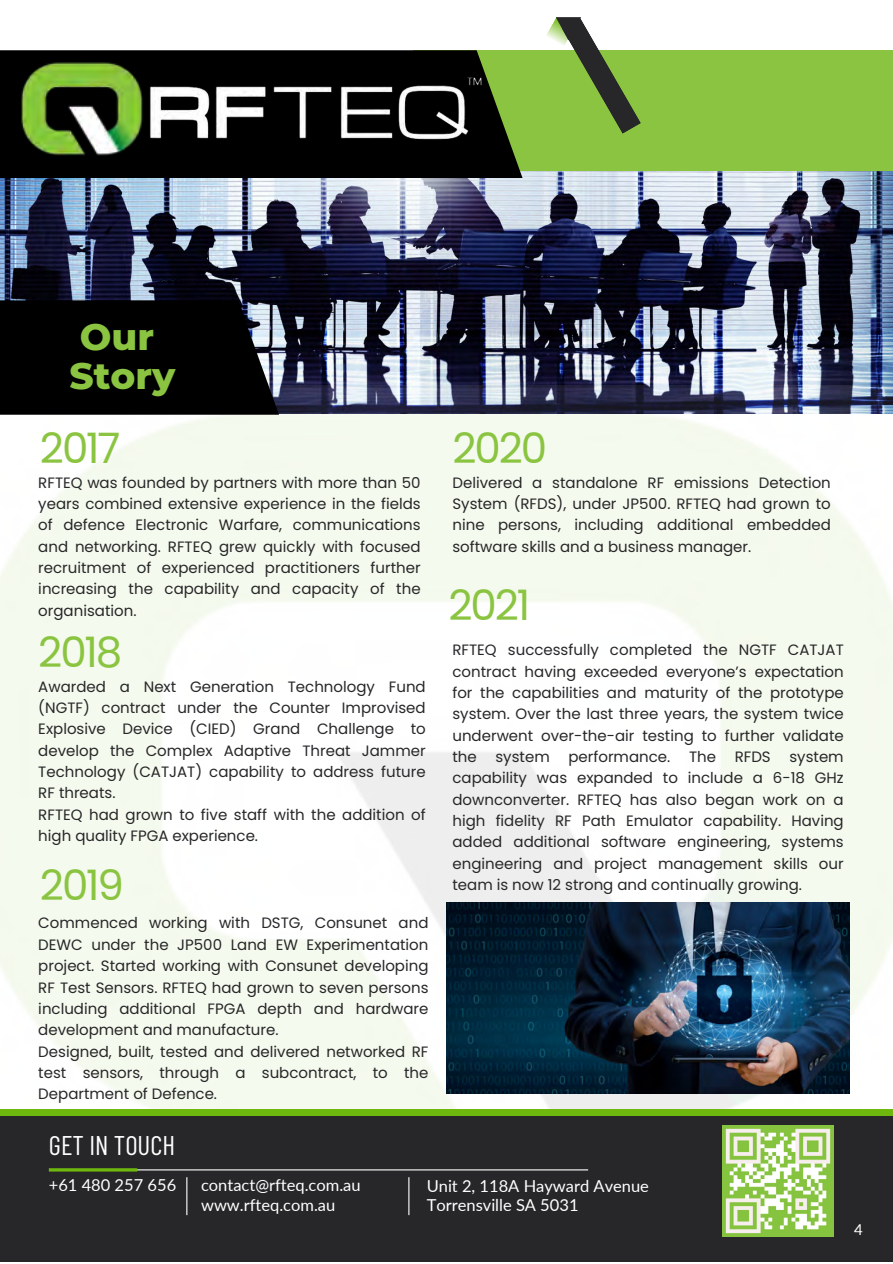
<style>
.page{position:relative;width:893px;height:1264px;background:#fff}
.page>*{position:absolute;margin:0;border:0;box-sizing:border-box;transform-origin:0 0}
.t1{font:42px "Poppins";letter-spacing:-.05em;color:#8ac441}
.t2{font:800 37.5px "Montserrat";color:#8ac441}
.t3{font:27px "Barlow Condensed";color:#fff}
.t4{font:16.5px "Lato";color:#fff}
.t5{font:15px/21.3px "Poppins";color:#272628;text-align:justify}
.t6{font:15px "Lato";color:#fff}
</style>
<div class="page">
<img style="left:0;top:171px;width:892px;height:214px">
<img style="left:0;top:385px;width:892px;height:723px">
<img style="left:447px;top:902px;width:402px;height:191px">
<div style="left:0;top:1112px;width:892px;height:150px;background:#272628"></div>
<div style="left:0;top:1108px;width:892px;height:7px;background:#6db70e"></div>
<hr style="left:51px;top:1169px;width:537px;height:1px;background:#fff">
<hr style="left:49px;top:1168px;width:88px;height:3px;background:#6db70e">
<hr style="left:186px;top:1177px;width:1px;height:38px;background:#fff">
<hr style="left:408px;top:1177px;width:1px;height:38px;background:#fff">
<img style="left:722px;top:1125px;width:111px;height:111px">
<div style="left:413px;top:51px;width:479px;height:120px;background:#8ac441"></div>
<svg style="left:522px;top:17px;width:119px;height:156px"></svg>
<svg style="left:0;top:50px;width:522px;height:128px;background:#101608"></svg>
<img style="left:17px;top:54px;width:141px;height:107px">
<img style="left:107px;top:64px;width:403px;height:99px">
<div style="left:0;top:300px;width:279px;height:115px;background:#000"></div>
<p class="t2" style="left:80px;top:313px;width:76px">Our</p>
<p class="t2" style="left:69px;top:353px;width:107px">Story</p>
<p class="t1" style="left:40px;top:418px;width:82px">2017</p>
<p class="t5" style="left:38px;top:471px;width:384px">RFTEQ was founded by partners with more than 50 years combined extensive experience in the fields of defence Electronic Warfare, communications and networking. RFTEQ grew quickly with focused recruitment of experienced practitioners further increasing the capability and capacity of the organisation.</p>
<p class="t1" style="left:38px;top:622px;width:86px">2018</p>
<p class="t5" style="left:38px;top:675px;width:389px">Awarded a Next Generation Technology Fund (NGTF) contract under the Counter Improvised Explosive Device (CIED) Grand Challenge to develop the Complex Adaptive Threat Jammer Technology (CATJAT) capability to address future RF threats.</p>
<p class="t5" style="left:38px;top:804px;width:389px">RFTEQ had grown to five staff with the addition of high quality FPGA experience.</p>
<p class="t1" style="left:40px;top:856px;width:86px">2019</p>
<p class="t5" style="left:38px;top:912px;width:391px">Commenced working with DSTG, Consunet and DEWC under the JP500 Land EW Experimentation project. Started working with Consunet developing RF Test Sensors. RFTEQ had grown to seven persons including additional FPGA depth and hardware development and manufacture.</p>
<p class="t5" style="left:38px;top:1040px;width:391px">Designed, built, tested and delivered networked RF test sensors, through a subcontract, to the Department of Defence.</p>
<p class="t1" style="left:452px;top:418px;width:96px">2020</p>
<p class="t5" style="left:452px;top:471px;width:380px">Delivered a standalone RF emissions Detection System (RFDS), under JP500. RFTEQ had grown to nine persons, including additional embedded software skills and a business manager.</p>
<p class="t1" style="left:448px;top:575px;width:83px">2021</p>
<p class="t5" style="left:452px;top:639px;width:393px">RFTEQ successfully completed the NGTF CATJAT contract having exceeded everyone’s expectation for the capabilities and maturity of the prototype system. Over the last three years, the system twice underwent over-the-air testing to further validate the system performance. The RFDS system capability was expanded to include a 6-18 GHz downconverter. RFTEQ has also began work on a high fidelity RF Path Emulator capability. Having added additional software engineering, systems engineering and project management skills our team is now 12 strong and continually growing.</p>
<p class="t3" style="left:49px;top:1127px;width:128px">GET IN TOUCH</p>
<p class="t4" style="left:49px;top:1174px;width:129px">+61 480 257 656</p>
<p class="t4" style="left:201px;top:1174px;width:161px">contact@rfteq.com.au</p>
<p class="t4" style="left:426px;top:1175px;width:224px">Unit 2, 118A Hayward Avenue</p>
<p class="t4" style="left:201px;top:1194px;width:136px">www.rfteq.com.au</p>
<p class="t4" style="left:426px;top:1194px;width:153px">Torrensville SA 5031</p>
<p class="t6" style="left:854px;top:1220px;width:10px">4</p>
</div>
